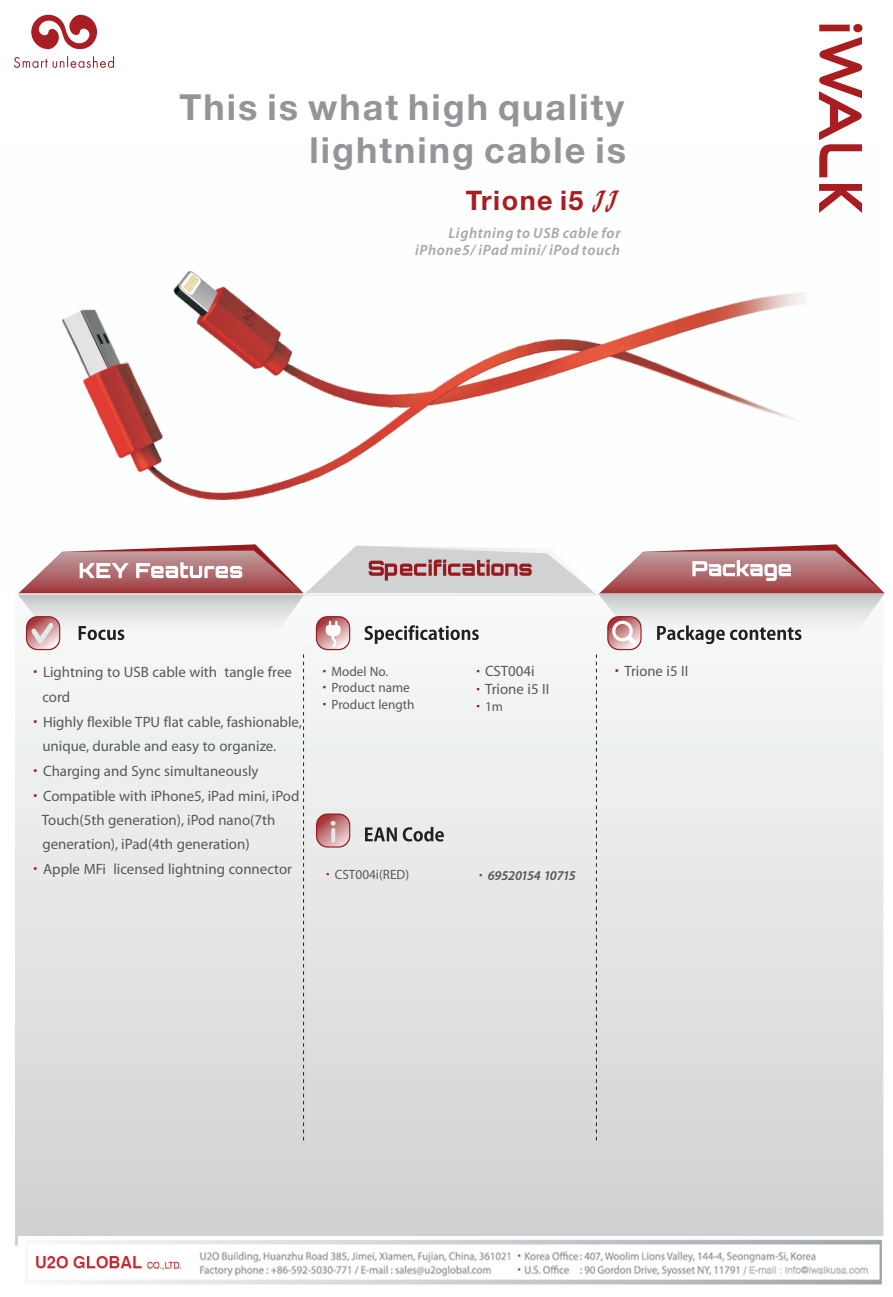
<style>
.page{position:relative;width:893px;height:1297px;background:#fff}
.page>*{position:absolute;margin:0;border:0;box-sizing:border-box;transform-origin:0 0}
.t1{font:700 36px/42.9px "Helvetica Neue LT Std";letter-spacing:.055em;color:#939598;text-align:right}
.t2{font:700 27px "Helvetica Neue LT Std";letter-spacing:.055em;color:#a91d21}
.t3{font:700 15px/17.9px "Myriad Apple";color:#57585a}
.t4{font:italic 700 15px/16.4px "Myriad Apple";letter-spacing:.04em;color:#a8a9ad;text-align:right}
.t5{font:700 13.5px/16.5px "Myriad Apple";color:#57585a}
.t6{font:italic 700 13.5px "Myriad Apple";letter-spacing:-.025em;color:#57585a}
.t7{font:13.5px "MS Gothic";color:#981a1e}
.s1{font-family:"Lynda Cursive Normal"}
.s2{font-family:"MS Gothic";font-weight:400;color:#981a1e}
.s3{font-family:"MS Gothic";font-weight:400;font-size:13.5px;color:#981a1e}
.s4{font-family:"MS Gothic";font-weight:400;color:#9f295e}
.s5{font-family:"MS Gothic";font-weight:400;font-style:normal}
</style>
<div class="page">
<img style="left:63px;top:286px;width:744px;height:213px">
<img style="left:174px;top:272px;width:43px;height:44px">
<svg style="left:303px;top:654px;width:1px;height:488px"></svg>
<svg style="left:596px;top:654px;width:1px;height:488px"></svg>
<svg style="left:365px;top:827px;width:79px;height:14px"></svg>
<svg style="left:26px;top:616px;width:34px;height:34px"></svg>
<svg style="left:27px;top:617px;width:32px;height:32px"></svg>
<svg style="left:607px;top:616px;width:35px;height:34px"></svg>
<svg style="left:608px;top:617px;width:32px;height:32px"></svg>
<svg style="left:316px;top:616px;width:34px;height:34px"></svg>
<svg style="left:317px;top:617px;width:32px;height:32px"></svg>
<svg style="left:18px;top:544px;width:867px;height:104px"></svg>
<svg style="left:316px;top:813px;width:34px;height:35px"></svg>
<svg style="left:317px;top:815px;width:32px;height:31px"></svg>
<svg style="left:330px;top:821px;width:6px;height:22px"></svg>
<svg style="left:819px;top:24px;width:43px;height:189px"></svg>
<svg style="left:14px;top:15px;width:100px;height:53px"></svg>
<img style="left:25px;top:1239px;width:857px;height:46px">
<h1 class="t1" style="left:179px;top:91px;width:448px">This is what high quality lightning cable is</h1>
<h2 class="t2" style="left:466px;top:190px;width:154px">Trione i5 <span class="s1">II</span></h2>
<p class="t4" style="left:415px;top:226px;width:207px">Lightning to USB cable for iPhone5/ iPad mini/ iPod touch</p>
<p class="t3" style="left:28px;top:665px;width:266px"><span class="s2">・</span>Lightning to USB cable with tangle free</p>
<p class="t3" style="left:28px;top:714px;width:275px"><span class="s2">・</span>Highly flexible TPU flat cable, fashionable,</p>
<p class="t3" style="left:28px;top:759px;width:273px;line-height:24.9px"><span class="s2">・</span>Charging and Sync simultaneously<span class="s2">・</span>Compatible with iPhone5, iPad mini, iPod</p>
<p class="t3" style="left:42px;top:689px;width:29px">cord</p>
<p class="t3" style="left:42px;top:738px;width:235px">unique, durable and easy to organize.</p>
<p class="t3" style="left:42px;top:809px;width:235px;line-height:24.3px">Touch(5th generation), iPod nano(7th generation), iPad(4th generation)</p>
<p class="t3" style="left:28px;top:862px;width:266px"><span class="s2">・</span>Apple MFi licensed lightning connector</p>
<p class="t5" style="left:318px;top:664px;width:72px"><span class="s2">・</span>Model No.</p>
<p class="t3" style="left:609px;top:663px;width:80px"><span class="s2">・</span>Trione i5 II</p>
<p class="t3" style="left:485px;top:663px;width:66px;text-indent:-14px"><span class="s3">・</span>CST004i<br>Trione i5 II</p>
<p class="t5" style="left:318px;top:681px;width:98px"><span class="s2">・</span>Product name<span class="s2">・</span>Product length</p>
<p class="t7" style="left:471px;top:682px;width:15px">・</p>
<p class="t5" style="left:471px;top:699px;width:33px"><span class="s2">・</span>1m</p>
<p class="t5" style="left:321px;top:867px;width:89px"><span class="s4">・</span>CST004i(RED)</p>
<p class="t6" style="left:474px;top:870px;width:103px"><span class="s5">・</span>69520154 10715</p>
</div>
